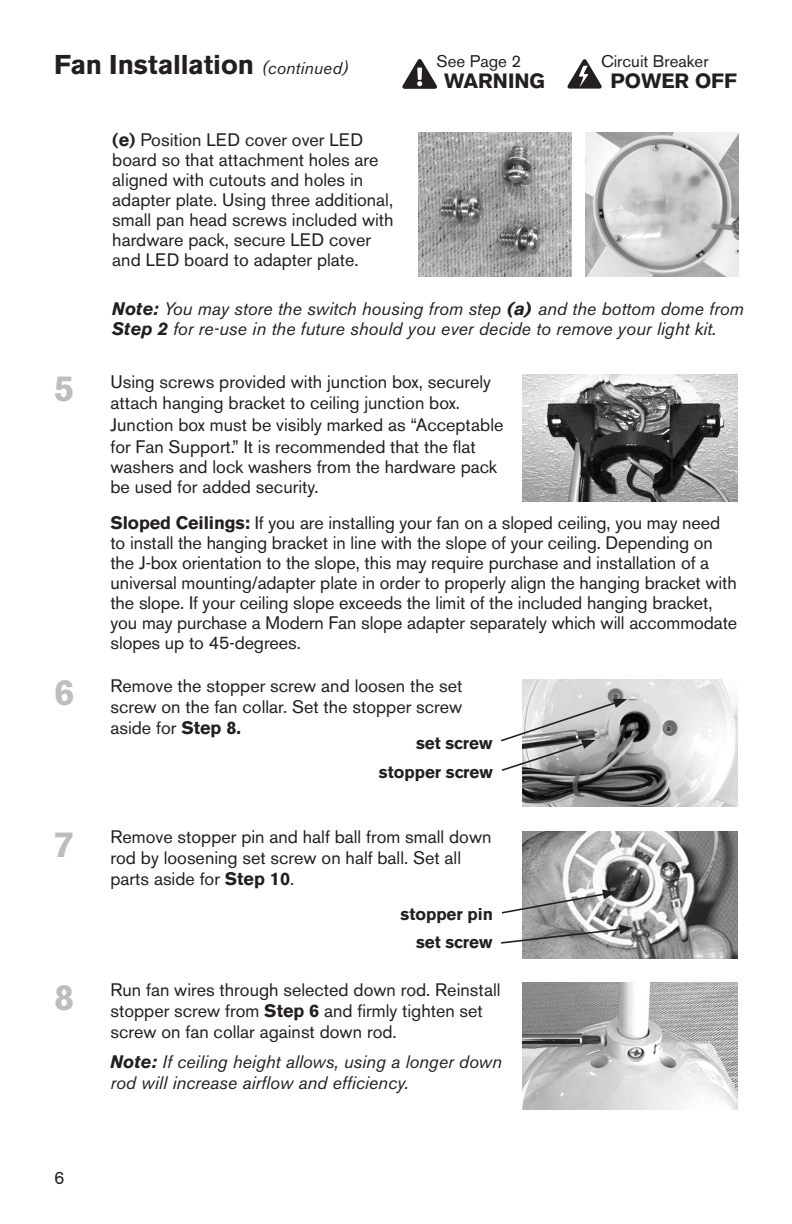
<style>
.page{position:relative;width:792px;height:1224px;background:#fff}
.page>*{position:absolute;margin:0;border:0;box-sizing:border-box;transform-origin:0 0}
.t1{font:700 36px "Akzidenz Grotesk BE";color:#bcbdc0}
.t2{font:700 27px "Akzidenz Grotesk BE";letter-spacing:-.005em;color:#231f20}
.t3{font:900 20.4px "Akzidenz Grotesk";color:#231f20}
.t4{font:18px/20px "Akzidenz Grotesk BE";color:#231f20}
.t5{font:italic 18px/21px "Akzidenz Grotesk BE";color:#231f20}
.t6{font:700 17px/28.8px "Akzidenz Grotesk BE";color:#231f20;text-align:right}
.t7{font:16.8px "Akzidenz Grotesk BE";color:#231f20}
.s1{font-weight:400;font-style:italic;font-size:17px}
.s2{font-weight:700}
</style>
<div class="page">
<img style="left:522px;top:983px;width:216px;height:126px">
<img style="left:522px;top:680px;width:216px;height:127px">
<svg style="left:501px;top:699px;width:126px;height:73px"></svg>
<img style="left:522px;top:831px;width:216px;height:127px">
<svg style="left:501px;top:890px;width:115px;height:25px"></svg>
<svg style="left:501px;top:925px;width:132px;height:20px"></svg>
<img style="left:585px;top:132px;width:154px;height:144px">
<img style="left:418px;top:132px;width:154px;height:144px">
<svg style="left:402px;top:59px;width:35px;height:30px"></svg>
<svg style="left:567px;top:59px;width:35px;height:30px"></svg>
<img style="left:522px;top:374px;width:216px;height:127px">
<h2 class="t2" style="left:54px;top:49px;width:296px">Fan Installation <span class="s1">(continued)</span></h2>
<p class="t7" style="left:437px;top:51px;width:86px">See Page 2</p>
<p class="t3" style="left:444px;top:68px;width:102px">WARNING</p>
<p class="t7" style="left:601px;top:51px;width:109px">Circuit Breaker</p>
<p class="t3" style="left:611px;top:69px;width:128px">POWER OFF</p>
<p class="t4" style="left:112px;top:130px;width:283px"><span class="s2">(e)</span> Position LED cover over LED board so that attachment holes are aligned with cutouts and holes in adapter plate. Using three additional, small pan head screws included with hardware pack, secure LED cover and LED board to adapter plate.</p>
<p class="t5" style="left:112px;top:299px;width:633px;line-height:20px"><span class="s2">Note:</span> You may store the switch housing from step <span class="s2">(a)</span> and the bottom dome from<br><span class="s2">Step 2</span> for re-use in the future should you ever decide to remove your light kit.</p>
<h1 class="t1" style="left:54px;top:368px;width:22px">5</h1>
<p class="t4" style="left:110px;top:371px;width:395px;line-height:21.6px">Using screws provided with junction box, securely attach hanging bracket to ceiling junction box.<br>Junction box must be visibly marked as “Acceptable for Fan Support.” It is recommended that the flat</p>
<p class="t4" style="left:110px;top:457px;width:388px">washers and lock washers from the hardware pack be used for added security.</p>
<p class="t4" style="left:110px;top:513px;width:628px"><span class="s2">Sloped Ceilings:</span> If you are installing your fan on a sloped ceiling, you may need to install the hanging bracket in line with the slope of your ceiling. Depending on the J-box orientation to the slope, this may require purchase and installation of a universal mounting/adapter plate in order to properly align the hanging bracket with the slope. If your ceiling slope exceeds the limit of the included hanging bracket, you may purchase a Modern Fan slope adapter separately which will accommodate slopes up to 45-degrees.</p>
<h1 class="t1" style="left:54px;top:672px;width:22px">6</h1>
<p class="t4" style="left:110px;top:675px;width:353px;line-height:21px;text-align:justify">Remove the stopper screw and loosen the set screw on the fan collar. Set the stopper screw aside for <span class="s2">Step 8.</span></p>
<p class="t6" style="left:379px;top:729px;width:116px">set screw stopper screw</p>
<h1 class="t1" style="left:54px;top:823px;width:22px">7</h1>
<p class="t4" style="left:110px;top:826px;width:383px;line-height:21px">Remove stopper pin and half ball from small down rod by loosening set screw on half ball. Set all parts aside for <span class="s2">Step 10</span>.</p>
<p class="t6" style="left:401px;top:900px;width:94px">stopper pin</p>
<p class="t6" style="left:416px;top:928px;width:78px">set screw</p>
<h1 class="t1" style="left:54px;top:976px;width:22px">8</h1>
<p class="t4" style="left:111px;top:979px;width:392px;line-height:21px">Run fan wires through selected down rod. Reinstall stopper screw from <span class="s2">Step 6</span> and firmly tighten set screw on fan collar against down rod.</p>
<p class="t5" style="left:111px;top:1051px;width:393px"><span class="s2">Note:</span> If ceiling height allows, using a longer down rod will increase airflow and efficiency.</p>
<p class="t4" style="left:54px;top:1167px;width:12px">6</p>
</div>
